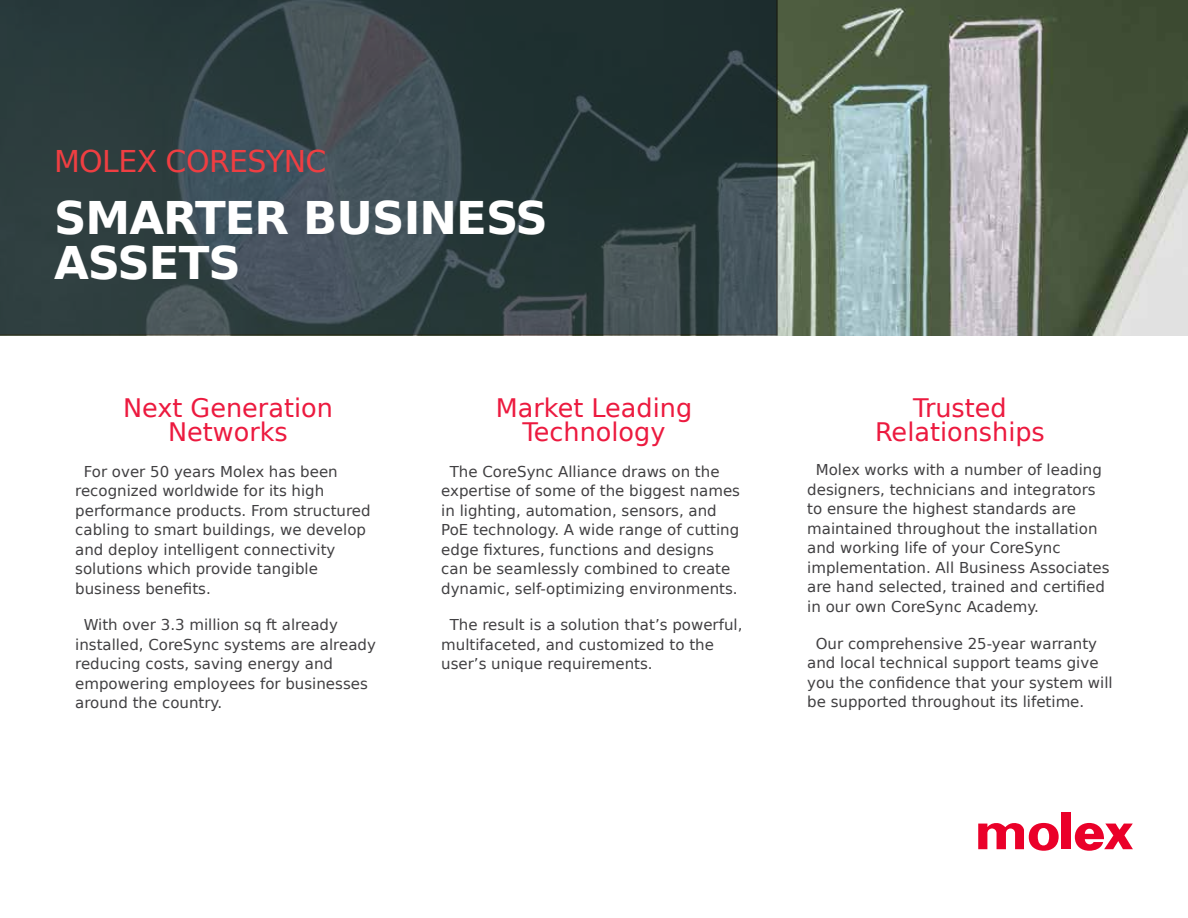
<style>
.page{position:relative;width:1188px;height:918px;background:#fff}
.page>*{position:absolute;margin:0;border:0;box-sizing:border-box;transform-origin:0 0}
.t1{font:700 45px/45px "Bitstream Vera Sans";letter-spacing:-.02em;color:#fff}
.t2{font:30px "Bitstream Vera Sans";letter-spacing:-.02em;color:#ef3e42}
.t3{font:25.5px/24px "Bitstream Vera Sans";color:#ec1a3f;text-align:center}
.t4{font:15px/19.5px "Bitstream Vera Sans";color:#414042}
</style>
<div class="page">
<img style="left:778px;top:0;width:410px;height:336px">
<svg style="left:0;top:0;width:778px;height:336px;background:#314043"></svg>
<div style="left:1062px;top:812px;width:9px;height:37px;background:#ea0029"></div>
<svg style="left:978px;top:822px;width:81px;height:29px"></svg>
<svg style="left:1075px;top:823px;width:58px;height:28px"></svg>
<h2 class="t2" style="left:54px;top:144px;width:274px">MOLEX CORESYNC</h2>
<h1 class="t1" style="left:54px;top:196px;width:496px">SMARTER BUSINESS<br>ASSETS</h1>
<h3 class="t3" style="left:123px;top:396px;width:211px">Next Generation<br>Networks</h3>
<h3 class="t3" style="left:875px;top:396px;width:171px">Trusted<br>Relationships</h3>
<h3 class="t3" style="left:496px;top:396px;width:198px">Market Leading<br>Technology</h3>
<p class="t4" style="left:75px;top:462px;width:297px;text-indent:9px">For over 50 years Molex has been recognized worldwide for its high performance products. From structured cabling to smart buildings, we develop and deploy intelligent connectivity solutions which provide tangible business benefits.</p>
<p class="t4" style="left:75px;top:615px;width:302px;text-indent:9px">With over 3.3 million sq ft already installed, CoreSync systems are already reducing costs, saving energy and empowering employees for businesses around the country.</p>
<p class="t4" style="left:441px;top:462px;width:300px;text-indent:9px">The CoreSync Alliance draws on the expertise of some of the biggest names in lighting, automation, sensors, and PoE technology. A wide range of cutting edge fixtures, functions and designs can be seamlessly combined to create dynamic, self-optimizing environments.</p>
<p class="t4" style="left:441px;top:615px;width:303px;text-indent:9px">The result is a solution that’s powerful, multifaceted, and customized to the user’s unique requirements.</p>
<p class="t4" style="left:807px;top:461px;width:304px;text-indent:9px">Molex works with a number of leading designers, technicians and integrators to ensure the highest standards are maintained throughout the installation and working life of your CoreSync implementation. All Business Associates are hand selected, trained and certified in our own CoreSync Academy.</p>
<p class="t4" style="left:807px;top:634px;width:307px;text-indent:9px">Our comprehensive 25-year warranty and local technical support teams give you the confidence that your system will be supported throughout its lifetime.</p>
</div>
